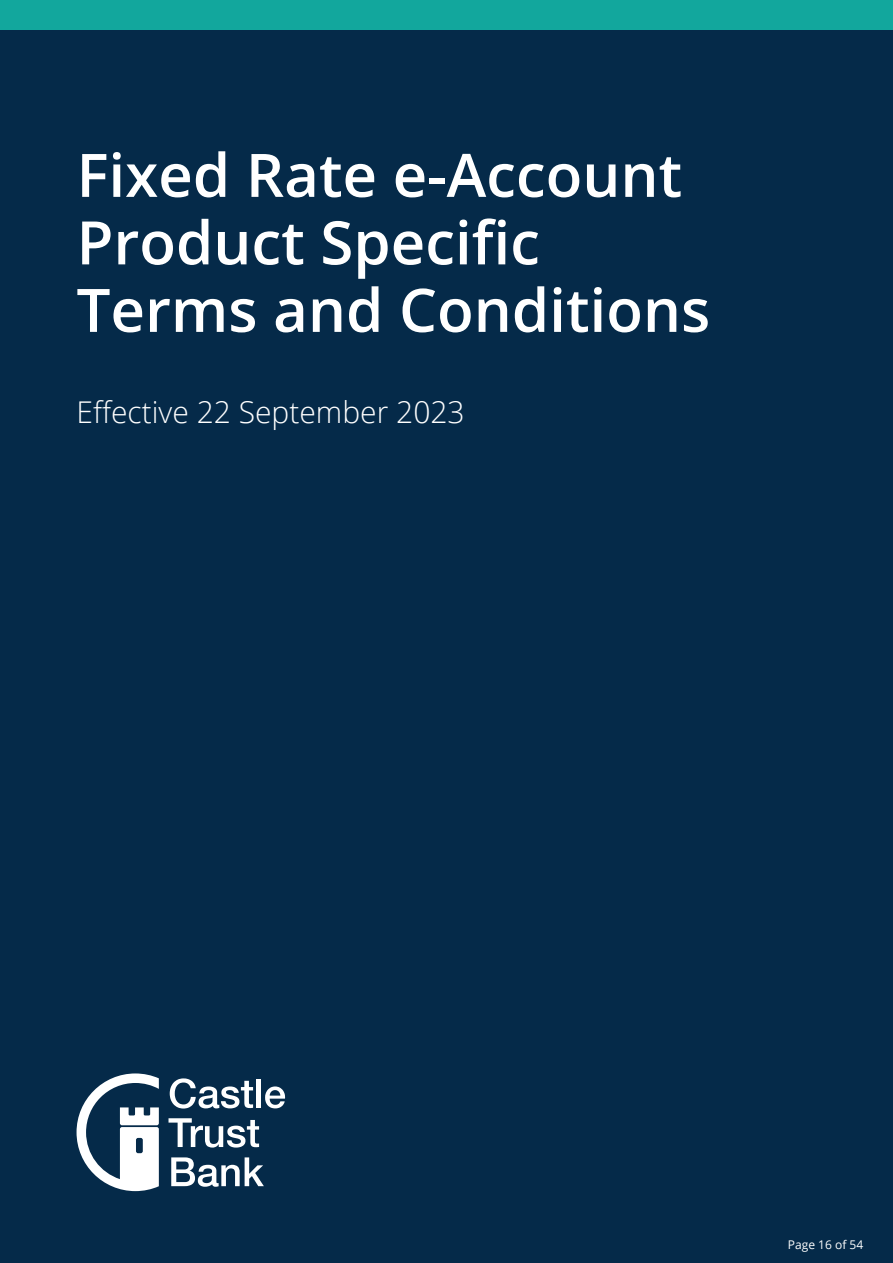
<style>
.page{position:relative;width:893px;height:1263px;background:#fff}
.page>*{position:absolute;margin:0;border:0;box-sizing:border-box;transform-origin:0 0}
.t1{font:600 60px/67.5px "Open Sans";color:#fff}
.t2{font:300 30px "Open Sans";color:#fff}
.t3{font:12px "Open Sans";color:#fff}
</style>
<div class="page">
<div style="left:0;top:30px;width:893px;height:1233px;background:#052a49"></div>
<div style="left:0;top:0;width:893px;height:30px;background:#12a79d"></div>
<svg style="left:77px;top:1073px;width:82px;height:118px"></svg>
<svg style="left:170px;top:1078px;width:83px;height:30px"></svg>
<div style="left:256px;top:1079px;width:5px;height:29px;background:#fff"></div>
<svg style="left:265px;top:1086px;width:20px;height:22px"></svg>
<svg style="left:169px;top:1118px;width:90px;height:29px"></svg>
<svg style="left:171px;top:1157px;width:93px;height:30px"></svg>
<p class="t1" style="left:77px;top:140px;width:607px">Fixed Rate e-Account<br>Product Specific</p>
<p class="t1" style="left:77px;top:275px;width:635px">Terms and Conditions</p>
<p class="t2" style="left:77px;top:392px;width:390px">Effective 22 September 2023</p>
<p class="t3" style="left:788px;top:1236px;width:77px">Page 16 of 54</p>
</div>
